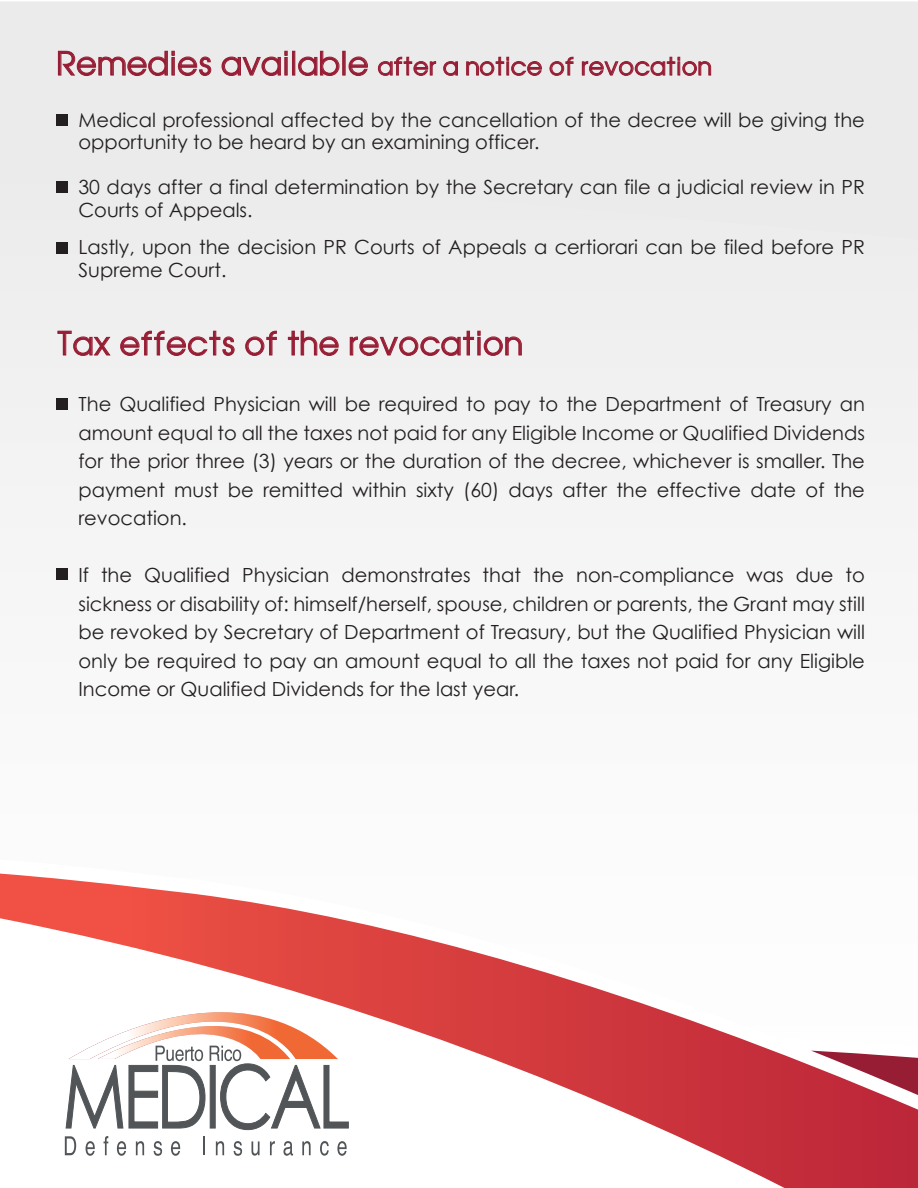
<style>
.page{position:relative;width:918px;height:1188px;background:#fff}
.page>*{position:absolute;margin:0;border:0;box-sizing:border-box;transform-origin:0 0}
.t1{font:30px "Avant";color:#971d34}
.t2{font:22.5px "Avant";color:#971d34}
.t3{font:19.5px/28.5px "Century Gothic";color:#231f20}
.s1{font-size:30px}
</style>
<div class="page">
<div style="left:0;top:1px;width:918px;height:156px;background:#ebebeb"></div>
<div style="left:0;top:157px;width:918px;height:423px;background:#f1f1f1"></div>
<svg style="left:0;top:874px;width:918px;height:314px"></svg>
<svg style="left:58px;top:51px;width:154px;height:25px;background:#d6b9bf"></svg>
<svg style="left:221px;top:51px;width:67px;height:25px;background:#d8bdc2"></svg>
<div style="left:292px;top:51px;width:3px;height:24px;border:1px solid #971d34"></div>
<svg style="left:298px;top:51px;width:42px;height:25px"></svg>
<div style="left:342px;top:51px;width:3px;height:24px;border:1px solid #971d34"></div>
<svg style="left:348px;top:56px;width:20px;height:20px"></svg>
<svg style="left:378px;top:56px;width:58px;height:20px"></svg>
<svg style="left:443px;top:61px;width:15px;height:15px"></svg>
<svg style="left:466px;top:56px;width:76px;height:20px;background:#d4b3ba"></svg>
<svg style="left:549px;top:56px;width:25px;height:20px"></svg>
<svg style="left:582px;top:56px;width:129px;height:20px;background:#d5b5bb"></svg>
<div style="left:57px;top:114px;width:11px;height:12px;background:#231f20"></div>
<div style="left:57px;top:181px;width:11px;height:11px;background:#231f20"></div>
<svg style="left:57px;top:330px;width:54px;height:26px"></svg>
<svg style="left:120px;top:330px;width:115px;height:26px"></svg>
<svg style="left:245px;top:330px;width:32px;height:26px"></svg>
<svg style="left:288px;top:330px;width:51px;height:26px"></svg>
<svg style="left:350px;top:330px;width:172px;height:26px"></svg>
<div style="left:57px;top:399px;width:11px;height:11px;background:#231f20"></div>
<div style="left:57px;top:568px;width:11px;height:12px;background:#231f20"></div>
<div style="left:57px;top:242px;width:11px;height:12px;background:#231f20"></div>
<p class="t2" style="left:57px;top:52px;width:656px"><span class="s1">Remedies available</span> after a notice of revocation</p>
<p class="t3" style="left:78px;top:108px;width:788px;line-height:22.5px">Medical professional affected by the cancellation of the decree will be giving the opportunity to be heard by an examining officer.</p>
<p class="t3" style="left:78px;top:176px;width:788px;line-height:22.5px">30 days after a final determination by the Secretary can file a judicial review in PR<br>Courts of Appeals.</p>
<p class="t3" style="left:78px;top:236px;width:788px;line-height:22.5px">Lastly, upon the decision PR Courts of Appeals a certiorari can be filed before PR<br>Supreme Court.</p>
<h1 class="t1" style="left:57px;top:324px;width:467px">Tax effects of the revocation</h1>
<p class="t3" style="left:78px;top:390px;width:788px;text-align:justify">The Qualified Physician will be required to pay to the Department of Treasury an amount equal to all the taxes not paid for any Eligible Income or Qualified Dividends for the prior three (3) years or the duration of the decree, whichever is smaller. The payment must be remitted within sixty (60) days after the effective date of the revocation.</p>
<p class="t3" style="left:78px;top:561px;width:788px;text-align:justify">If the Qualified Physician demonstrates that the non-compliance was due to sickness or disability of: himself/herself, spouse, children or parents, the Grant may still be revoked by Secretary of Department of Treasury, but the Qualified Physician will only be required to pay an amount equal to all the taxes not paid for any Eligible Income or Qualified Dividends for the last year.</p>
</div>
